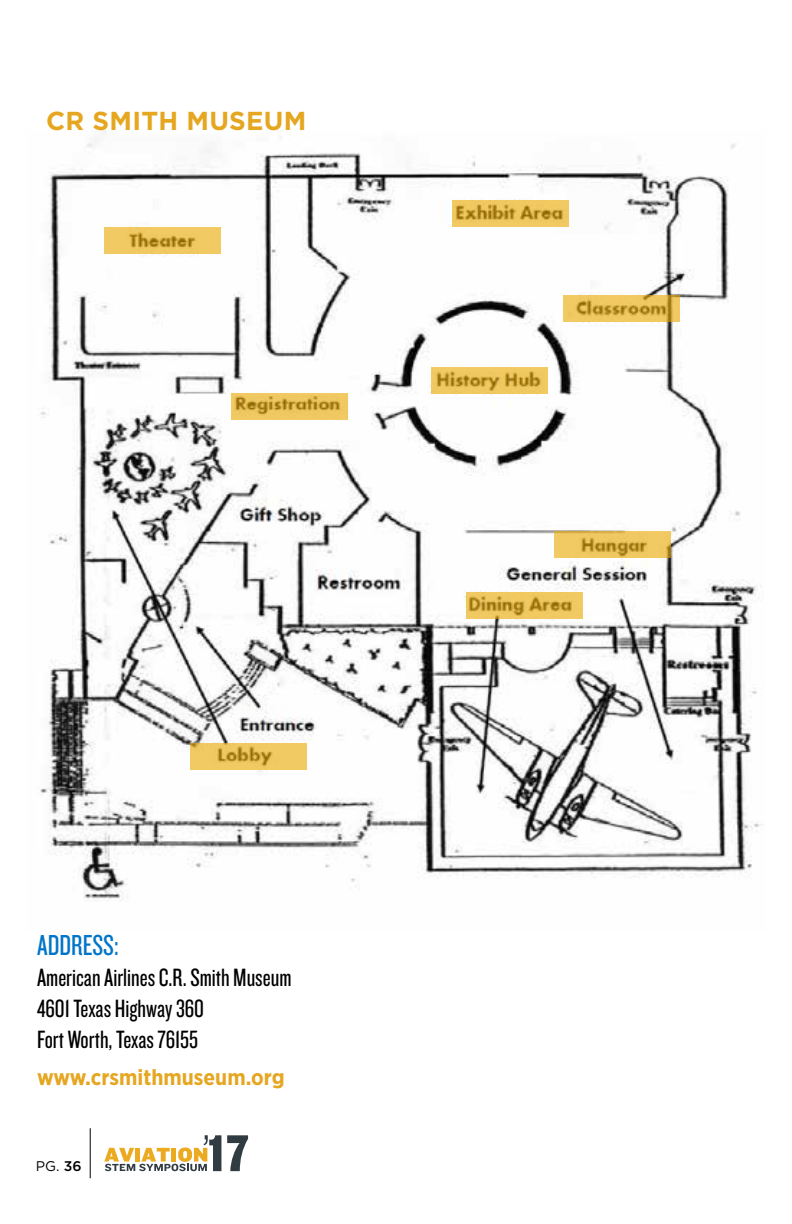
<style>
.page{position:relative;width:792px;height:1224px;background:#fff}
.page>*{position:absolute;margin:0;border:0;box-sizing:border-box;transform-origin:0 0}
.t1{font:30px "Knockout 28 Junior Feathrwt";color:#0075c8}
.t2{font:26px/31.2px "Knockout 28 Junior Feathrwt";color:#000}
.t3{font:700 26px "Gotham";letter-spacing:.01em;color:#e5a620}
.t4{font:700 22px "Gotham Narrow";color:#e5a620}
.t5{font:14px "Gotham";color:#000}
.s1{font-weight:500}
</style>
<div class="page">
<svg style="left:104px;top:1135px;width:117px;height:36px"></svg>
<svg style="left:227px;top:1135px;width:21px;height:36px"></svg>
<hr style="left:90px;top:1128px;width:1px;height:50px;background:#000">
<img style="left:38px;top:130px;width:725px;height:772px">
<svg style="left:432px;top:367px;width:116px;height:26px;background:#dfb750"></svg>
<svg style="left:563px;top:295px;width:116px;height:27px;background:#e0b751"></svg>
<svg style="left:452px;top:200px;width:116px;height:27px;background:#deb64f"></svg>
<svg style="left:104px;top:227px;width:116px;height:27px;background:#e6be57"></svg>
<svg style="left:231px;top:393px;width:116px;height:27px;background:#e0b851"></svg>
<svg style="left:554px;top:531px;width:116px;height:27px;background:#e3bb55"></svg>
<svg style="left:467px;top:592px;width:116px;height:27px;background:#dfb750"></svg>
<svg style="left:190px;top:743px;width:116px;height:27px;background:#e7bf58"></svg>
<p class="t3" style="left:46px;top:104px;width:262px">CR SMITH MUSEUM</p>
<p class="t1" style="left:37px;top:927px;width:83px">ADDRESS:</p>
<p class="t2" style="left:37px;top:961px;width:256px">American Airlines C.R. Smith Museum<br>4601 Texas Highway 360<br>Fort Worth, Texas 76155</p>
<p class="t4" style="left:37px;top:1063px;width:249px">www.crsmithmuseum.org</p>
<p class="t5" style="left:36px;top:1157px;width:47px">PG. <span class="s1">36</span></p>
</div>
